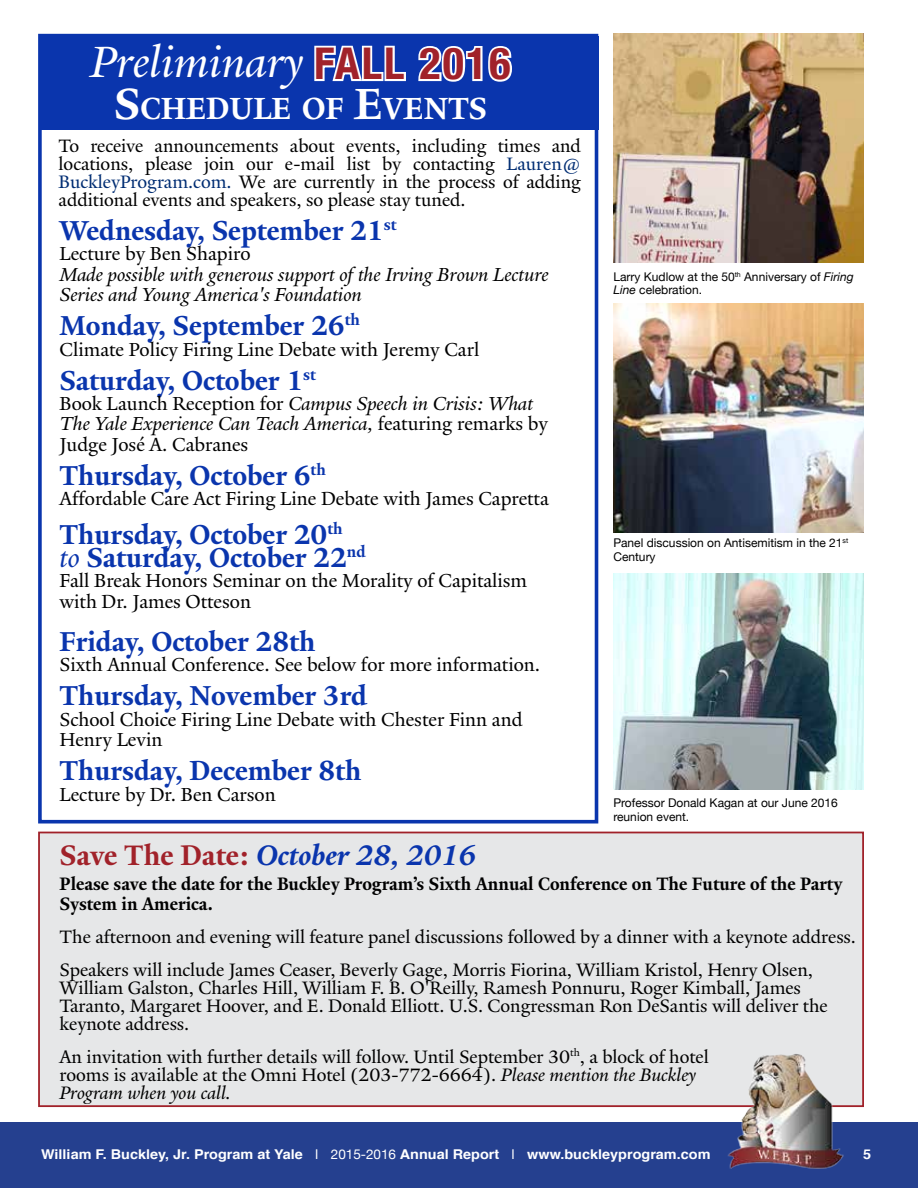
<style>
.page{position:relative;width:918px;height:1188px;background:#fff}
.page>*{position:absolute;margin:0;border:0;box-sizing:border-box;transform-origin:0 0}
.t1{font:italic 47.4px "Yale Admin";color:#fff}
.t2{font:700 33.15px "Yale Admin";color:#fff}
.t3{font:italic 700 30.6px "Yale Admin";color:#0a35ad}
.t4{font:700 29.7px/23.2px "Yale Admin";color:#0a35ad}
.t5{font:20.4px/20.4px "Yale Admin";color:#000}
.t6{font:italic 20.4px/20.4px "Yale Admin";color:#000}
.t7{font:19.5px/18px "Yale Admin";color:#000}
.t8{font:700 19.5px/19.5px "Yale Admin";color:#000}
.t9{font:700 13.5px "Helvetica";color:#fff;scale:1.07 1}
.t10{font:12px/13.5px "Helvetica Neue";color:#000}
.s1{font-family:"Helvetica Neue";font-weight:700;font-style:normal;font-stretch:condensed;font-size:43.95px;color:#a1222a}
.s2{font-size:47.4px}
.s3{color:#002d73}
.s4{font-style:italic}
.s5{font-weight:400;font-style:italic}
.s6{font-style:normal;color:#a1222a}
.s7{font-weight:400}
.s8{font-family:"Helvetica Neue";font-weight:400}
</style>
<div class="page">
<div style="left:38px;top:832px;width:826px;height:275px;background:#e6e7e8;border:2px solid #a1222a"></div>
<div style="left:40px;top:36px;width:558px;height:94px;background:#0a35ad"></div>
<svg style="left:314px;top:45px;width:92px;height:37px"></svg>
<svg style="left:418px;top:46px;width:94px;height:36px"></svg>
<div style="left:38px;top:34px;width:560px;height:790px;border:4px solid #0a35ad"></div>
<div style="left:0;top:1122px;width:918px;height:66px;background:#25408f"></div>
<img style="left:722px;top:1054px;width:128px;height:115px">
<img style="left:613px;top:34px;width:251px;height:229px">
<img style="left:613px;top:304px;width:251px;height:229px">
<img style="left:613px;top:574px;width:251px;height:215px">
<h1 class="t1" style="left:90px;top:34px;width:422px">Preliminary <span class="s1">FALL 2016</span></h1>
<h2 class="t2" style="left:114px;top:89px;width:372px"><span class="s2">S</span>CHEDULE OF <span class="s2">E</span>VENTS</h2>
<p class="t7" style="left:59px;top:137px;width:524px;text-align:justify">To receive announcements about events, including times and locations, please join our e-mail list by contacting <span class="s3">Lauren@ BuckleyProgram.com.</span> We are currently in the process of adding additional events and speakers, so please stay tuned.</p>
<h3 class="t4" style="left:60px;top:219px;width:339px">Wednesday, September 21<sup>st</sup></h3>
<p class="t5" style="left:60px;top:243px;width:192px">Lecture by Ben Shapiro</p>
<p class="t6" style="left:60px;top:264px;width:491px">Made possible with generous support of the Irving Brown Lecture<br>Series and Young America's Foundation</p>
<h3 class="t4" style="left:60px;top:314px;width:302px">Monday, September 26<sup>th</sup></h3>
<p class="t5" style="left:60px;top:339px;width:421px">Climate Policy Firing Line Debate with Jeremy Carl</p>
<h3 class="t4" style="left:60px;top:369px;width:258px">Saturday, October 1<sup>st</sup></h3>
<p class="t5" style="left:60px;top:393px;width:490px">Book Launch Reception for <span class="s4">Campus Speech in Crisis: What<br>The Yale Experience Can Teach America,</span> featuring remarks by<br>Judge José A. Cabranes</p>
<h3 class="t4" style="left:60px;top:464px;width:268px">Thursday, October 6<sup>th</sup></h3>
<p class="t5" style="left:60px;top:489px;width:491px">Affordable Care Act Firing Line Debate with James Capretta</p>
<h3 class="t4" style="left:60px;top:523px;width:308px">Thursday, October 20<sup>th </sup><span class="s5">to</span> Saturday, October 22<sup>nd</sup></h3>
<p class="t5" style="left:60px;top:571px;width:469px">Fall Break Honors Seminar on the Morality of Capitalism with Dr. James Otteson</p>
<h3 class="t4" style="left:60px;top:630px;width:257px">Friday, October 28th</h3>
<p class="t5" style="left:60px;top:654px;width:482px">Sixth Annual Conference. See below for more information.</p>
<h3 class="t4" style="left:60px;top:684px;width:309px">Thursday, November 3rd</h3>
<p class="t5" style="left:60px;top:709px;width:465px">School Choice Firing Line Debate with Chester Finn and<br>Henry Levin</p>
<h3 class="t4" style="left:60px;top:759px;width:303px">Thursday, December 8th</h3>
<p class="t5" style="left:60px;top:784px;width:218px">Lecture by Dr. Ben Carson</p>
<p class="t10" style="left:613px;top:269px;width:242px">Larry Kudlow at the 50<sup>th</sup> Anniversary of <span class="s4">Firing<br>Line</span> celebration.</p>
<p class="t10" style="left:613px;top:536px;width:236px">Panel discussion on Antisemitism in the 21<sup>st<br></sup>Century</p>
<p class="t10" style="left:613px;top:795px;width:226px">Professor Donald Kagan at our June 2016 reunion event.</p>
<h3 class="t3" style="left:60px;top:837px;width:418px"><span class="s6">Save The Date:</span> October 28, 2016</h3>
<p class="t8" style="left:60px;top:874px;width:784px">Please save the date for the Buckley Program’s Sixth Annual Conference on The Future of the Party<br>System in America.</p>
<p class="t7" style="left:60px;top:920px;width:798px;line-height:33px">The afternoon and evening will feature panel discussions followed by a dinner with a keynote address.<br>Speakers will include James Ceaser, Beverly Gage, Morris Fiorina, William Kristol, Henry Olsen,</p>
<p class="t7" style="left:60px;top:978px;width:770px">William Galston, Charles Hill, William F. B. O'Reilly, Ramesh Ponnuru, Roger Kimball, James<br>Taranto, Margaret Hoover, and E. Donald Elliott. U.S. Congressman Ron DeSantis will deliver the keynote address.</p>
<p class="t7" style="left:60px;top:1047px;width:651px">An invitation with further details will follow. Until September 30<sup>th</sup>, a block of hotel rooms is available at the Omni Hotel (203-772-6664). <span class="s4">Please mention the Buckley<br>Program when you call.</span></p>
<p class="t9" style="left:41px;top:1143px;width:627px">William F. Buckley, Jr. Program at Yale <span class="s7">|</span> <span class="s8">2015-2016</span> Annual Report <span class="s7">|</span> www.buckleyprogram.com</p>
<p class="t9" style="left:863px;top:1143px;width:9px">5</p>
</div>
